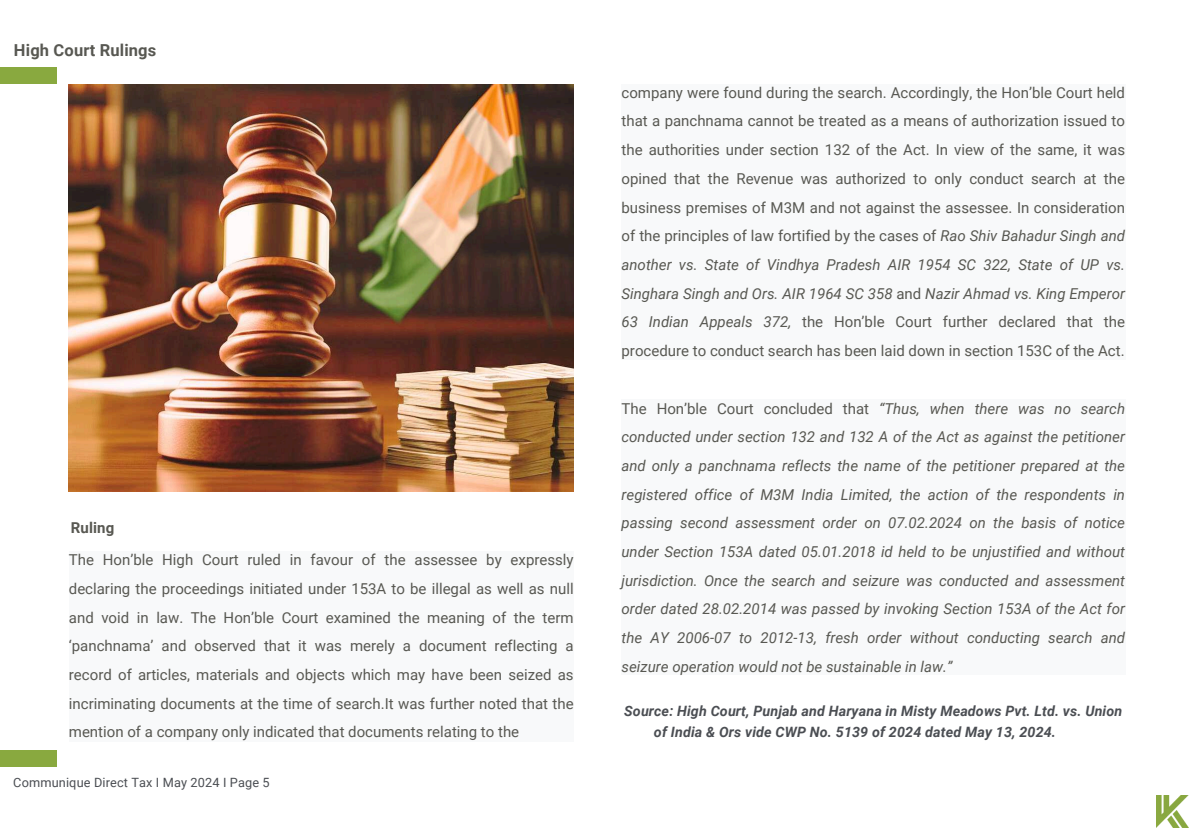
<style>
.page{position:relative;width:1194px;height:833px;background:#fff}
.page>*{position:absolute;margin:0;border:0;box-sizing:border-box;transform-origin:0 0}
.t1{font:700 16.5px "Roboto";letter-spacing:.01em;color:#585852}
.t2{font:15px/28.7px "Roboto";color:#585852;text-align:justify}
.t3{font:italic 15px/28.7px "Roboto";color:#585852;text-align:justify}
.t4{font:700 15px "Roboto";letter-spacing:.01em;color:#585852}
.t5{font:italic 700 14.25px/20.9px "Roboto";letter-spacing:.01em;color:#4b4e53}
.t6{font:12.75px "Roboto";letter-spacing:.01em;color:#4b4e53}
.s1{font-style:italic}
.s2{font-style:normal}
</style>
<div class="page">
<img style="left:1156px;top:795px;width:32px;height:32px">
<img style="left:69px;top:84px;width:504px;height:407px">
<div style="left:0;top:67px;width:57px;height:17px;background:#89a93f"></div>
<div style="left:621px;top:84px;width:504px;height:276px;background:#f8f9fa"></div>
<div style="left:620px;top:399px;width:504px;height:276px;background:#f8f9fa"></div>
<div style="left:69px;top:551px;width:504px;height:190px;background:#f8f9fa"></div>
<div style="left:0;top:749px;width:57px;height:17px;background:#89a93f"></div>
<p class="t1" style="left:14px;top:41px;width:144px">High Court Rulings</p>
<p class="t4" style="left:71px;top:519px;width:45px">Ruling</p>
<p class="t2" style="left:69px;top:545px;width:506px">The Hon’ble High Court ruled in favour of the assessee by expressly declaring the proceedings initiated under 153A to be illegal as well as null and void in law. The Hon’ble Court examined the meaning of the term ‘panchnama’ and observed that it was merely a document reflecting a record of articles, materials and objects which may have been seized as incriminating documents at the time of search.It was further noted that the mention of a company only indicated that documents relating to the</p>
<p class="t6" style="left:13px;top:774px;width:258px">Communique Direct Tax I May 2024 I Page 5</p>
<p class="t2" style="left:621px;top:78px;width:505px">company were found during the search. Accordingly, the Hon’ble Court held that a panchnama cannot be treated as a means of authorization issued to the authorities under section 132 of the Act. In view of the same, it was opined that the Revenue was authorized to only conduct search at the business premises of M3M and not against the assessee. In consideration of the principles of law fortified by the cases of <span class="s1">Rao Shiv Bahadur Singh and another vs. State of Vindhya Pradesh AIR 1954 SC 322, State of UP vs.<br>Singhara Singh and Ors. AIR 1964 SC 358</span> and <span class="s1">Nazir Ahmad vs. King Emperor 63 Indian Appeals 372,</span> the Hon’ble Court further declared that the procedure to conduct search has been laid down in section 153C of the Act.</p>
<p class="t3" style="left:621px;top:394px;width:505px"><span class="s2">The Hon’ble Court concluded that</span> “Thus, when there was no search conducted under section 132 and 132 A of the Act as against the petitioner and only a panchnama reflects the name of the petitioner prepared at the registered office of M3M India Limited, the action of the respondents in passing second assessment order on 07.02.2024 on the basis of notice under Section 153A dated 05.01.2018 id held to be unjustified and without jurisdiction. Once the search and seizure was conducted and assessment order dated 28.02.2014 was passed by invoking Section 153A of the Act for the AY 2006-07 to 2012-13, fresh order without conducting search and seizure operation would not be sustainable in law.”</p>
<p class="t5" style="left:653px;top:701px;width:470px;text-indent:-30px">Source: High Court, Punjab and Haryana in Misty Meadows Pvt. Ltd. vs. Union of India &amp; Ors vide CWP No. 5139 of 2024 dated May 13, 2024.</p>
</div>
